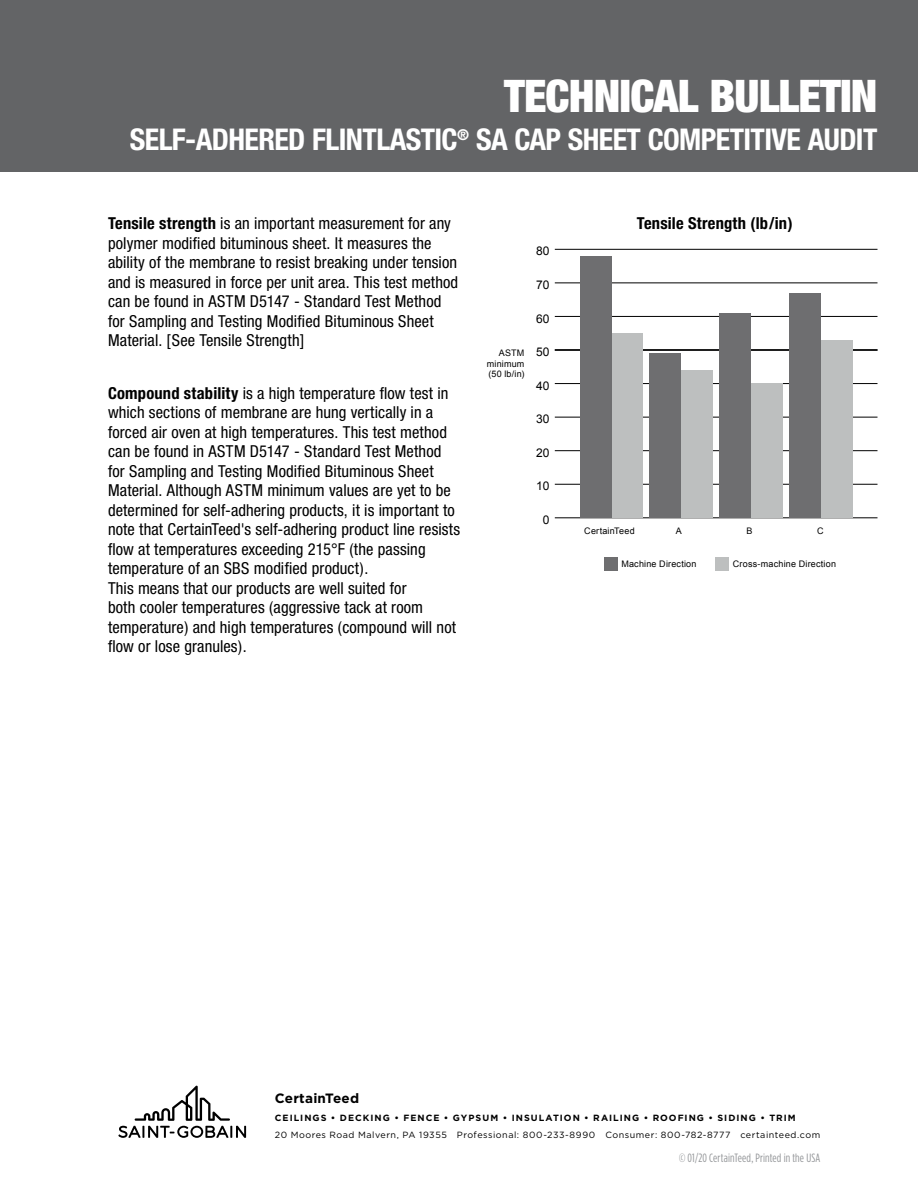
<style>
.page{position:relative;width:918px;height:1188px;background:#fff}
.page>*{position:absolute;margin:0;border:0;box-sizing:border-box;transform-origin:0 0}
.t1{font:900 condensed 45px "Helvetica Neue";letter-spacing:-.02em;color:#fff}
.t2{font:700 condensed 30px "Helvetica Neue";letter-spacing:-.02em;color:#fff}
.t3{font:condensed 16.5px/19.5px "Helvetica Neue";letter-spacing:.005em;color:#000}
.t4{font:700 condensed 16.5px "Helvetica Neue";letter-spacing:.015em;color:#000}
.t5{font:700 13.5px "Gotham";letter-spacing:.015em;color:#000}
.t6{font:12px "Gotham Condensed";letter-spacing:.01em;color:#939598}
.t7{font:12px "Arial";color:#000}
.t8{font:9px "Gotham";letter-spacing:.055em;color:#000}
.t9{font:9px/10.8px "Arial";letter-spacing:.02em;color:#000;text-align:justify}
.t10{font:700 9px "Gotham";letter-spacing:.11em;color:#000}
.s1{font-weight:700}
</style>
<div class="page">
<div style="left:0;top:0;width:918px;height:172px;background:#636466"></div>
<hr style="left:555px;top:349px;width:323px;height:2px;background:#000">
<hr style="left:555px;top:518px;width:323px;height:1px;background:#000">
<hr style="left:555px;top:484px;width:323px;height:1px;background:#000">
<hr style="left:555px;top:450px;width:323px;height:1px;background:#000">
<hr style="left:555px;top:417px;width:323px;height:1px;background:#000">
<hr style="left:555px;top:383px;width:323px;height:1px;background:#000">
<hr style="left:555px;top:316px;width:323px;height:1px;background:#000">
<hr style="left:555px;top:283px;width:323px;height:1px;background:#000">
<hr style="left:555px;top:249px;width:323px;height:1px;background:#000">
<div style="left:821px;top:340px;width:31px;height:178px;background:#bdbfbf"></div>
<div style="left:790px;top:293px;width:31px;height:225px;background:#6e6e70"></div>
<div style="left:751px;top:384px;width:32px;height:134px;background:#bdbfbf"></div>
<div style="left:720px;top:313px;width:31px;height:205px;background:#6e6e70"></div>
<div style="left:681px;top:370px;width:32px;height:148px;background:#bdbfbf"></div>
<div style="left:650px;top:353px;width:31px;height:165px;background:#6e6e70"></div>
<div style="left:611px;top:333px;width:32px;height:185px;background:#bdbfbf"></div>
<div style="left:580px;top:256px;width:31px;height:262px;background:#6e6e70"></div>
<div style="left:715px;top:557px;width:13px;height:14px;background:#bdbfbf"></div>
<div style="left:605px;top:557px;width:13px;height:14px;background:#6e6e70"></div>
<svg style="left:118px;top:1086px;width:128px;height:52px"></svg>
<h1 class="t1" style="left:504px;top:68px;width:375px">TECHNICAL BULLETIN</h1>
<h2 class="t2" style="left:130px;top:121px;width:749px">SELF-ADHERED FLINTLASTIC<sup>®</sup> SA CAP SHEET COMPETITIVE AUDIT</h2>
<p class="t3" style="left:108px;top:213px;width:352px"><span class="s1">Tensile strength</span> is an important measurement for any polymer modified bituminous sheet. It measures the ability of the membrane to resist breaking under tension and is measured in force per unit area. This test method can be found in ASTM D5147 - Standard Test Method for Sampling and Testing Modified Bituminous Sheet Material. [See Tensile Strength]</p>
<p class="t3" style="left:108px;top:383px;width:354px"><span class="s1">Compound stability</span> is a high temperature flow test in which sections of membrane are hung vertically in a forced air oven at high temperatures. This test method can be found in ASTM D5147 - Standard Test Method for Sampling and Testing Modified Bituminous Sheet Material. Although ASTM minimum values are yet to be determined for self-adhering products, it is important to note that CertainTeed's self-adhering product line resists flow at temperatures exceeding 215°F (the passing temperature of an SBS modified product).<br>This means that our products are well suited for<br>both cooler temperatures (aggressive tack at room temperature) and high temperatures (compound will not flow or lose granules).</p>
<p class="t9" style="left:487px;top:347px;width:39px;text-indent:12px">ASTM minimum (50 lb/in)</p>
<p class="t7" style="left:536px;top:243px;width:15px">80</p>
<p class="t7" style="left:536px;top:277px;width:15px">70</p>
<p class="t7" style="left:536px;top:311px;width:15px">60</p>
<p class="t7" style="left:536px;top:344px;width:15px">50</p>
<p class="t7" style="left:536px;top:378px;width:15px">40</p>
<p class="t7" style="left:536px;top:411px;width:15px">30</p>
<p class="t7" style="left:536px;top:445px;width:15px">20</p>
<p class="t7" style="left:536px;top:478px;width:15px">10</p>
<p class="t7" style="left:543px;top:512px;width:8px">0</p>
<p class="t4" style="left:637px;top:213px;width:157px">Tensile Strength (lb/in)</p>
<p class="t9" style="left:584px;top:525px;width:52px">CertainTeed</p>
<p class="t9" style="left:676px;top:525px;width:8px">A</p>
<p class="t9" style="left:747px;top:525px;width:8px">B</p>
<p class="t9" style="left:817px;top:525px;width:8px">C</p>
<p class="t9" style="left:621px;top:558px;width:77px">Machine Direction</p>
<p class="t9" style="left:733px;top:558px;width:105px">Cross-machine Direction</p>
<p class="t5" style="left:275px;top:1090px;width:86px">CertainTeed</p>
<p class="t10" style="left:275px;top:1112px;width:522px">CEILINGS • DECKING • FENCE • GYPSUM • INSULATION • RAILING • ROOFING • SIDING • TRIM</p>
<p class="t8" style="left:275px;top:1129px;width:547px">20 Moores Road Malvern, PA 19355 Professional: 800-233-8990 Consumer: 800-782-8777 certainteed.com</p>
<p class="t6" style="left:679px;top:1151px;width:143px">© 01/20 CertainTeed, Printed in the USA</p>
</div>
